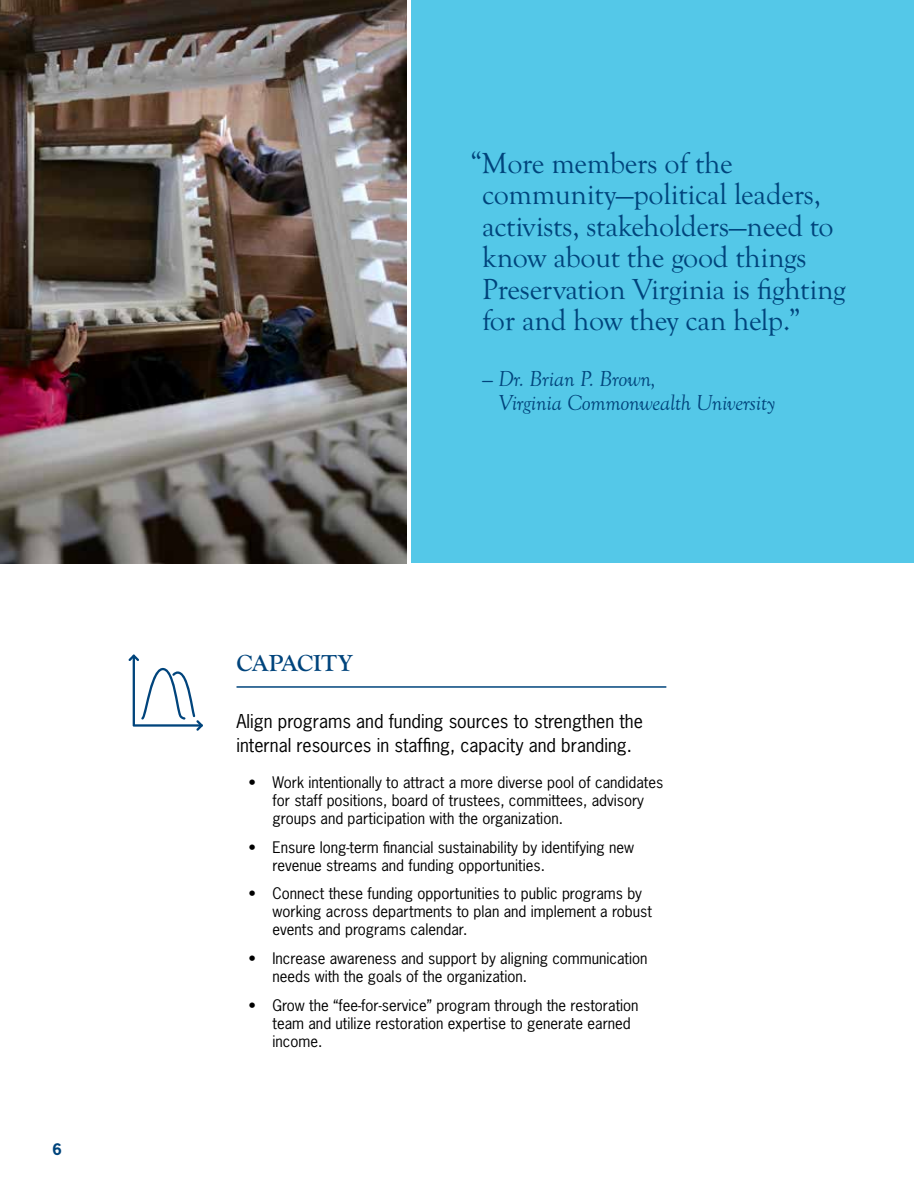
<style>
.page{position:relative;width:918px;height:1188px;background:#fff}
.page>*{position:absolute;margin:0;border:0;box-sizing:border-box;transform-origin:0 0}
.t1{font:30px/31.5px "Goudy Old Sty";letter-spacing:-.01em;color:#00447c}
.t2{font:700 24px "Goudy Old Sty";color:#00447c}
.t3{font:italic 22.5px/24px "Goudy Old Sty";letter-spacing:-.01em;color:#00447c}
.t4{font:18px/24px "News Gothic Std";color:#000}
.t5{font:15px/18px "News Gothic Std";color:#000}
.t6{font:700 15px "News Gothic Std";color:#00447c}
</style>
<div class="page">
<div style="left:411px;top:0;width:503px;height:563px;background:#54c8e8"></div>
<img style="left:0;top:0;width:407px;height:563px">
<svg style="left:128px;top:655px;width:75px;height:76px"></svg>
<hr style="left:237px;top:686px;width:429px;height:2px;background:#00447c">
<p class="t6" style="left:52px;top:1139px;width:11px">6</p>
<h2 class="t2" style="left:237px;top:649px;width:118px">CAPACITY</h2>
<h1 class="t1" style="left:482px;top:148px;width:365px;text-indent:-12px">“More members of the community—political leaders, activists, stakeholders—need to know about the good things<br>Preservation Virginia is fighting for and how they can help.”</h1>
<h3 class="t3" style="left:498px;top:367px;width:279px;text-indent:-16px">— Dr. Brian P. Brown,<br>Virginia Commonwealth University</h3>
<p class="t4" style="left:237px;top:709px;width:408px">Align programs and funding sources to strengthen the internal resources in staffing, capacity and branding.</p>
<p class="t5" style="left:273px;top:773px;width:392px;text-indent:-24px">• Work intentionally to attract a more diverse pool of candidates for staff positions, board of trustees, committees, advisory groups and participation with the organization.</p>
<p class="t5" style="left:273px;top:838px;width:363px;text-indent:-24px">• Ensure long-term financial sustainability by identifying new revenue streams and funding opportunities.</p>
<p class="t5" style="left:273px;top:885px;width:381px;text-indent:-24px">• Connect these funding opportunities to public programs by working across departments to plan and implement a robust events and programs calendar.</p>
<p class="t5" style="left:273px;top:949px;width:377px;text-indent:-24px">• Increase awareness and support by aligning communication needs with the goals of the organization.</p>
<p class="t5" style="left:273px;top:996px;width:368px;text-indent:-24px">• Grow the “fee-for-service” program through the restoration team and utilize restoration expertise to generate earned income.</p>
</div>
